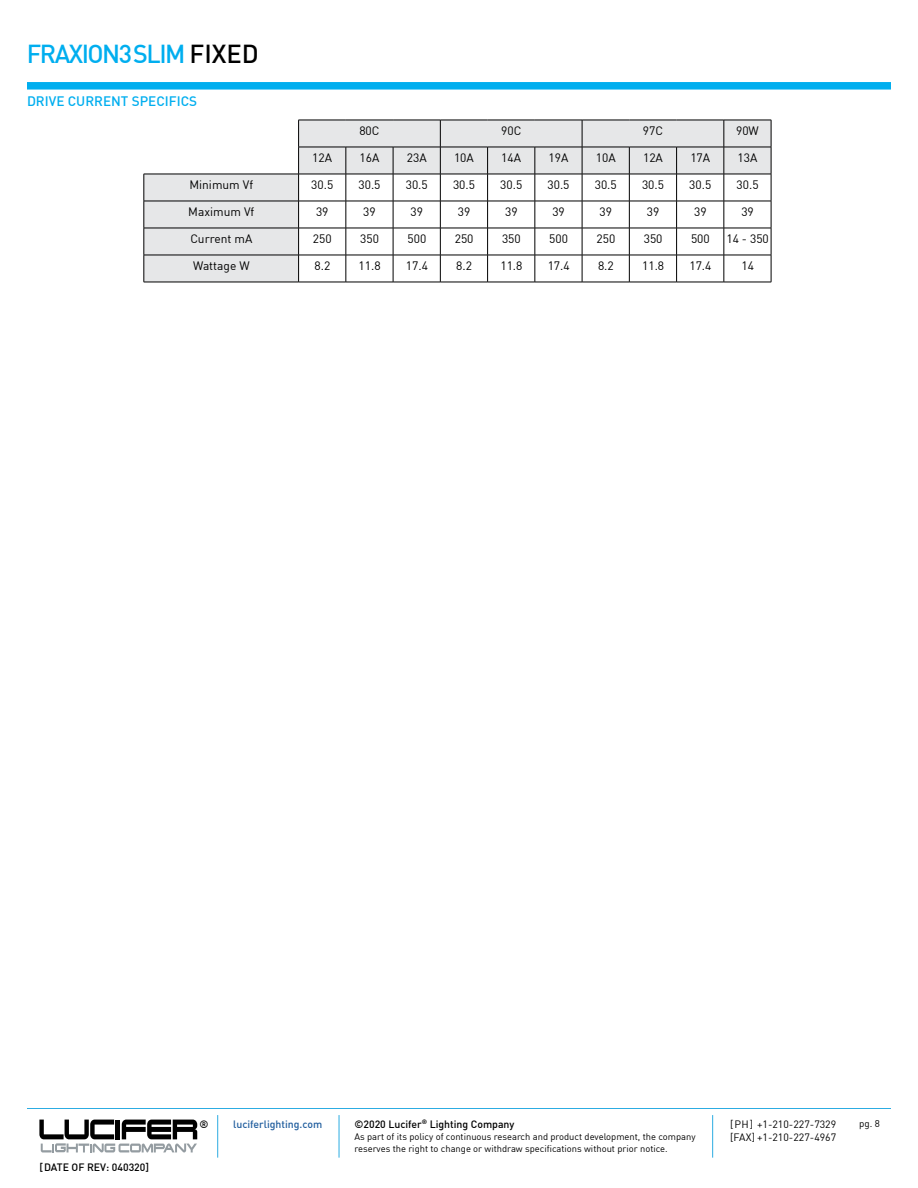
<style>
.page{position:relative;width:918px;height:1188px;background:#fff}
.page>*{position:absolute;margin:0;border:0;box-sizing:border-box;transform-origin:0 0}
.t1{font:500 25.5px "DIN";letter-spacing:-.06em;color:#00aeef}
.t2{font:500 13.5px "DIN";color:#00aeef}
.t3{font:12px "DIN";color:#000}
.t4{font:500 10.5px "DIN";color:#000}
.t5{font:10.5px "DIN";color:#000}
.t6{font:500 10.5px "DIN";color:#215e9e}
.t7{font:9.75px "DIN";color:#000}
.t8{font:9.3px/12px "DIN";color:#000}
.s1{color:#000}
</style>
<div class="page">
<hr style="left:27px;top:1108px;width:864px;height:1px;background:#2cace2">
<hr style="left:217px;top:1115px;width:1px;height:43px;background:#2cace2">
<hr style="left:339px;top:1115px;width:1px;height:43px;background:#2cace2">
<hr style="left:712px;top:1115px;width:1px;height:43px;background:#2cace2">
<svg style="left:39px;top:1120px;width:158px;height:32px"></svg>
<svg style="left:144px;top:121px;width:627px;height:161px"></svg>
<hr style="left:298px;top:120px;width:48px;height:1px;background:#000">
<hr style="left:346px;top:120px;width:47px;height:1px;background:#000">
<hr style="left:393px;top:120px;width:47px;height:1px;background:#000">
<hr style="left:440px;top:120px;width:48px;height:1px;background:#000">
<hr style="left:488px;top:120px;width:47px;height:1px;background:#000">
<hr style="left:535px;top:120px;width:47px;height:1px;background:#000">
<hr style="left:582px;top:120px;width:47px;height:1px;background:#000">
<hr style="left:629px;top:120px;width:48px;height:1px;background:#000">
<hr style="left:677px;top:120px;width:47px;height:1px;background:#000">
<hr style="left:724px;top:120px;width:47px;height:1px;background:#000">
<hr style="left:298px;top:147px;width:48px;height:1px;background:#000">
<hr style="left:346px;top:147px;width:47px;height:1px;background:#000">
<hr style="left:393px;top:147px;width:47px;height:1px;background:#000">
<hr style="left:440px;top:147px;width:48px;height:1px;background:#000">
<hr style="left:488px;top:147px;width:47px;height:1px;background:#000">
<hr style="left:535px;top:147px;width:47px;height:1px;background:#000">
<hr style="left:582px;top:147px;width:47px;height:1px;background:#000">
<hr style="left:629px;top:147px;width:48px;height:1px;background:#000">
<hr style="left:677px;top:147px;width:47px;height:1px;background:#000">
<hr style="left:724px;top:147px;width:47px;height:1px;background:#000">
<hr style="left:299px;top:174px;width:47px;height:1px;background:#000">
<hr style="left:346px;top:174px;width:47px;height:1px;background:#000">
<hr style="left:393px;top:174px;width:47px;height:1px;background:#000">
<hr style="left:440px;top:174px;width:48px;height:1px;background:#000">
<hr style="left:488px;top:174px;width:47px;height:1px;background:#000">
<hr style="left:535px;top:174px;width:47px;height:1px;background:#000">
<hr style="left:582px;top:174px;width:47px;height:1px;background:#000">
<hr style="left:629px;top:174px;width:48px;height:1px;background:#000">
<hr style="left:677px;top:174px;width:47px;height:1px;background:#000">
<hr style="left:724px;top:174px;width:47px;height:1px;background:#000">
<hr style="left:299px;top:201px;width:47px;height:1px;background:#000">
<hr style="left:346px;top:201px;width:47px;height:1px;background:#000">
<hr style="left:393px;top:201px;width:47px;height:1px;background:#000">
<hr style="left:440px;top:201px;width:48px;height:1px;background:#000">
<hr style="left:488px;top:201px;width:47px;height:1px;background:#000">
<hr style="left:535px;top:201px;width:47px;height:1px;background:#000">
<hr style="left:582px;top:201px;width:47px;height:1px;background:#000">
<hr style="left:629px;top:201px;width:48px;height:1px;background:#000">
<hr style="left:677px;top:201px;width:47px;height:1px;background:#000">
<hr style="left:724px;top:201px;width:47px;height:1px;background:#000">
<hr style="left:299px;top:228px;width:47px;height:1px;background:#000">
<hr style="left:346px;top:228px;width:47px;height:1px;background:#000">
<hr style="left:393px;top:228px;width:47px;height:1px;background:#000">
<hr style="left:440px;top:228px;width:48px;height:1px;background:#000">
<hr style="left:488px;top:228px;width:47px;height:1px;background:#000">
<hr style="left:535px;top:228px;width:47px;height:1px;background:#000">
<hr style="left:582px;top:228px;width:47px;height:1px;background:#000">
<hr style="left:629px;top:228px;width:48px;height:1px;background:#000">
<hr style="left:677px;top:228px;width:47px;height:1px;background:#000">
<hr style="left:724px;top:228px;width:47px;height:1px;background:#000">
<hr style="left:299px;top:255px;width:47px;height:1px;background:#000">
<hr style="left:346px;top:255px;width:47px;height:1px;background:#000">
<svg style="left:346px;top:147px;width:1px;height:135px"></svg>
<hr style="left:393px;top:255px;width:47px;height:1px;background:#000">
<svg style="left:393px;top:147px;width:1px;height:135px"></svg>
<hr style="left:440px;top:255px;width:48px;height:1px;background:#000">
<svg style="left:440px;top:120px;width:1px;height:162px"></svg>
<hr style="left:488px;top:255px;width:47px;height:1px;background:#000">
<svg style="left:487px;top:147px;width:1px;height:135px"></svg>
<hr style="left:535px;top:255px;width:47px;height:1px;background:#000">
<svg style="left:535px;top:147px;width:1px;height:135px"></svg>
<hr style="left:582px;top:255px;width:47px;height:1px;background:#000">
<svg style="left:582px;top:120px;width:1px;height:162px"></svg>
<hr style="left:629px;top:255px;width:48px;height:1px;background:#000">
<svg style="left:629px;top:147px;width:1px;height:135px"></svg>
<hr style="left:677px;top:255px;width:47px;height:1px;background:#000">
<svg style="left:676px;top:147px;width:1px;height:135px"></svg>
<hr style="left:724px;top:255px;width:47px;height:1px;background:#000">
<svg style="left:724px;top:120px;width:1px;height:162px"></svg>
<svg style="left:771px;top:120px;width:1px;height:162px"></svg>
<hr style="left:299px;top:282px;width:47px;height:1px;background:#000">
<hr style="left:346px;top:282px;width:47px;height:1px;background:#000">
<hr style="left:393px;top:282px;width:47px;height:1px;background:#000">
<hr style="left:440px;top:282px;width:48px;height:1px;background:#000">
<hr style="left:488px;top:282px;width:47px;height:1px;background:#000">
<hr style="left:535px;top:282px;width:47px;height:1px;background:#000">
<hr style="left:582px;top:282px;width:47px;height:1px;background:#000">
<hr style="left:629px;top:282px;width:48px;height:1px;background:#000">
<hr style="left:677px;top:282px;width:47px;height:1px;background:#000">
<hr style="left:724px;top:282px;width:47px;height:1px;background:#000">
<hr style="left:144px;top:174px;width:155px;height:1px;background:#000">
<hr style="left:144px;top:201px;width:155px;height:1px;background:#000">
<hr style="left:144px;top:228px;width:155px;height:1px;background:#000">
<hr style="left:144px;top:255px;width:155px;height:1px;background:#000">
<svg style="left:144px;top:174px;width:1px;height:108px"></svg>
<svg style="left:298px;top:120px;width:1px;height:162px"></svg>
<hr style="left:144px;top:282px;width:155px;height:1px;background:#000">
<div style="left:27px;top:82px;width:864px;height:8px;background:#00aeef"></div>
<h1 class="t1" style="left:27px;top:38px;width:234px">FRAXION3SLIM <span class="s1">FIXED</span></h1>
<p class="t2" style="left:27px;top:92px;width:172px">DRIVE CURRENT SPECIFICS</p>
<p class="t3" style="left:359px;top:124px;width:22px">80C</p>
<p class="t3" style="left:501px;top:124px;width:22px">90C</p>
<p class="t3" style="left:643px;top:124px;width:22px">97C</p>
<p class="t3" style="left:736px;top:124px;width:24px">90W</p>
<p class="t3" style="left:312px;top:151px;width:21px">12A</p>
<p class="t3" style="left:360px;top:151px;width:21px">16A</p>
<p class="t3" style="left:407px;top:151px;width:21px">23A</p>
<p class="t3" style="left:454px;top:151px;width:21px">10A</p>
<p class="t3" style="left:501px;top:151px;width:21px">14A</p>
<p class="t3" style="left:549px;top:151px;width:21px">19A</p>
<p class="t3" style="left:596px;top:151px;width:21px">10A</p>
<p class="t3" style="left:643px;top:151px;width:21px">12A</p>
<p class="t3" style="left:690px;top:151px;width:21px">17A</p>
<p class="t3" style="left:738px;top:151px;width:21px">13A</p>
<p class="t3" style="left:189px;top:178px;width:65px">Minimum Vf</p>
<p class="t3" style="left:311px;top:178px;width:24px">30.5</p>
<p class="t3" style="left:359px;top:178px;width:24px">30.5</p>
<p class="t3" style="left:406px;top:178px;width:24px">30.5</p>
<p class="t3" style="left:453px;top:178px;width:24px">30.5</p>
<p class="t3" style="left:500px;top:178px;width:24px">30.5</p>
<p class="t3" style="left:548px;top:178px;width:24px">30.5</p>
<p class="t3" style="left:595px;top:178px;width:24px">30.5</p>
<p class="t3" style="left:642px;top:178px;width:24px">30.5</p>
<p class="t3" style="left:689px;top:178px;width:24px">30.5</p>
<p class="t3" style="left:737px;top:178px;width:24px">30.5</p>
<p class="t3" style="left:188px;top:205px;width:68px">Maximum Vf</p>
<p class="t3" style="left:316px;top:205px;width:14px">39</p>
<p class="t3" style="left:363px;top:205px;width:14px">39</p>
<p class="t3" style="left:411px;top:205px;width:14px">39</p>
<p class="t3" style="left:458px;top:205px;width:14px">39</p>
<p class="t3" style="left:505px;top:205px;width:14px">39</p>
<p class="t3" style="left:552px;top:205px;width:14px">39</p>
<p class="t3" style="left:600px;top:205px;width:14px">39</p>
<p class="t3" style="left:647px;top:205px;width:14px">39</p>
<p class="t3" style="left:694px;top:205px;width:14px">39</p>
<p class="t3" style="left:741px;top:205px;width:14px">39</p>
<p class="t3" style="left:190px;top:232px;width:64px">Current mA</p>
<p class="t3" style="left:313px;top:232px;width:20px">250</p>
<p class="t3" style="left:360px;top:232px;width:20px">350</p>
<p class="t3" style="left:407px;top:232px;width:20px">500</p>
<p class="t3" style="left:455px;top:232px;width:20px">250</p>
<p class="t3" style="left:502px;top:232px;width:20px">350</p>
<p class="t3" style="left:549px;top:232px;width:20px">500</p>
<p class="t3" style="left:597px;top:232px;width:20px">250</p>
<p class="t3" style="left:644px;top:232px;width:20px">350</p>
<p class="t3" style="left:691px;top:232px;width:20px">500</p>
<p class="t3" style="left:726px;top:232px;width:44px">14 - 350</p>
<p class="t3" style="left:193px;top:259px;width:58px">Wattage W</p>
<p class="t3" style="left:315px;top:259px;width:17px">8.2</p>
<p class="t3" style="left:359px;top:259px;width:24px">11.8</p>
<p class="t3" style="left:406px;top:259px;width:24px">17.4</p>
<p class="t3" style="left:456px;top:259px;width:17px">8.2</p>
<p class="t3" style="left:500px;top:259px;width:24px">11.8</p>
<p class="t3" style="left:548px;top:259px;width:24px">17.4</p>
<p class="t3" style="left:598px;top:259px;width:17px">8.2</p>
<p class="t3" style="left:642px;top:259px;width:24px">11.8</p>
<p class="t3" style="left:689px;top:259px;width:24px">17.4</p>
<p class="t3" style="left:741px;top:259px;width:14px">14</p>
<p class="t4" style="left:39px;top:1161px;width:111px">[DATE OF REV: 040320]</p>
<p class="t4" style="left:199px;top:1117px;width:11px">®</p>
<p class="t6" style="left:233px;top:1117px;width:91px">luciferlighting.com</p>
<p class="t4" style="left:354px;top:1117px;width:162px">©2020 Lucifer<sup>®</sup> Lighting Company</p>
<p class="t8" style="left:354px;top:1130px;width:343px">As part of its policy of continuous research and product development, the company reserves the right to change or withdraw specifications without prior notice.</p>
<p class="t5" style="left:730px;top:1117px;width:108px">[PH] +1-210-227-7329</p>
<p class="t7" style="left:859px;top:1118px;width:22px">pg. 8</p>
<p class="t5" style="left:730px;top:1131px;width:108px">[FAX] +1-210-227-4967</p>
</div>
